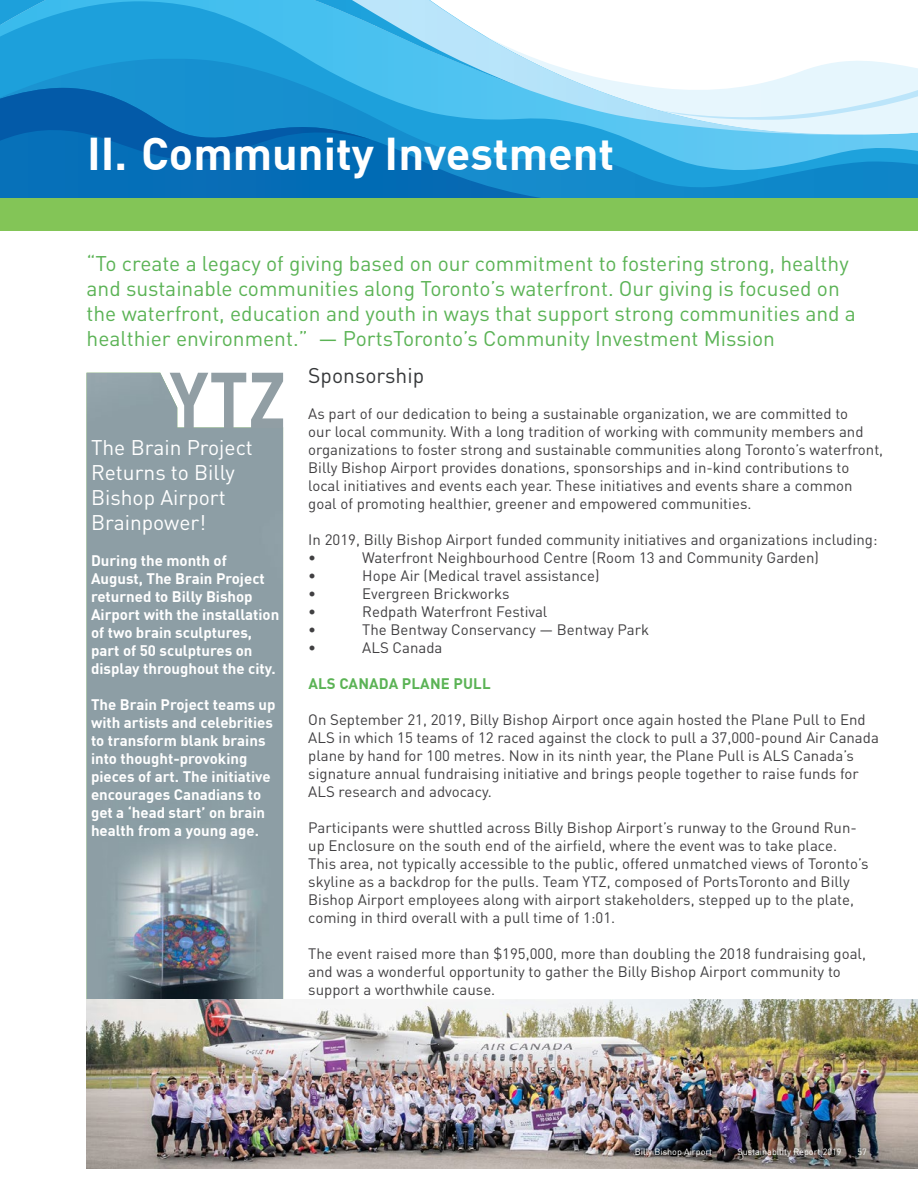
<style>
.page{position:relative;width:918px;height:1188px;background:#fff}
.page>*{position:absolute;margin:0;border:0;box-sizing:border-box;transform-origin:0 0}
.t1{font:700 45px "DINOT";color:#fff}
.t2{font:21px/25.2px "DINOT";color:#5bb355}
.t3{font:21px/25.2px "DINOT";color:#fff}
.t4{font:21px "DINOT";color:#36383a}
.t5{font:15px/18px "DINOT";color:#414042}
.t6{font:700 15px/18px "DINOT";color:#fff}
.t7{font:700 15px "DINOT";letter-spacing:.01em;color:#5bb355}
.t8{font:9px "DINOT";color:#fff}
</style>
<div class="page">
<svg style="left:550px;top:135px;width:368px;height:64px;background:#2ca1d8"></svg>
<svg style="left:0;top:88px;width:550px;height:111px;background:#1382c2"></svg>
<svg style="left:0;top:88px;width:371px;height:72px;background:#0b74bb"></svg>
<svg style="left:0;top:0;width:485px;height:88px;background:#3db0e3"></svg>
<svg style="left:485px;top:36px;width:433px;height:99px"></svg>
<div style="left:0;top:199px;width:918px;height:32px;background:#83c557"></div>
<img style="left:87px;top:373px;width:196px;height:627px">
<img style="left:87px;top:1000px;width:831px;height:168px">
<svg style="left:170px;top:373px;width:113px;height:55px"></svg>
<h1 class="t1" style="left:87px;top:119px;width:529px">II. Community Investment</h1>
<p class="t2" style="left:87px;top:250px;width:771px">“To create a legacy of giving based on our commitment to fostering strong, healthy and sustainable communities along Toronto’s waterfront. Our giving is focused on the waterfront, education and youth in ways that support strong communities and a healthier environment.” — PortsToronto’s Community Investment Mission</p>
<h2 class="t3" style="left:91px;top:434px;width:163px">The Brain Project<br>Returns to Billy<br>Bishop Airport<br>Brainpower!</h2>
<p class="t6" style="left:91px;top:550px;width:190px">During the month of<br>August, The Brain Project returned to Billy Bishop<br>Airport with the installation of two brain sculptures, part of 50 sculptures on display throughout the city.</p>
<p class="t6" style="left:91px;top:694px;width:186px">The Brain Project teams up with artists and celebrities to transform blank brains into thought-provoking pieces of art. The initiative encourages Canadians to get a ‘head start’ on brain health from a young age.</p>
<h2 class="t4" style="left:308px;top:362px;width:117px">Sponsorship</h2>
<p class="t5" style="left:308px;top:404px;width:576px">As part of our dedication to being a sustainable organization, we are committed to<br>our local community. With a long tradition of working with community members and organizations to foster strong and sustainable communities along Toronto’s waterfront, Billy Bishop Airport provides donations, sponsorships and in-kind contributions to local initiatives and events each year. These initiatives and events share a common goal of promoting healthier, greener and empowered communities.</p>
<p class="t5" style="left:308px;top:530px;width:571px">In 2019, Billy Bishop Airport funded community initiatives and organizations including: •</p>
<p class="t5" style="left:362px;top:548px;width:458px">Waterfront Neighbourhood Centre (Room 13 and Community Garden)</p>
<p class="t5" style="left:308px;top:566px;width:9px">•</p>
<p class="t5" style="left:362px;top:566px;width:239px">Hope Air (Medical travel assistance)</p>
<p class="t5" style="left:308px;top:584px;width:9px">•</p>
<p class="t5" style="left:362px;top:584px;width:149px">Evergreen Brickworks</p>
<p class="t5" style="left:308px;top:602px;width:9px">•</p>
<p class="t5" style="left:362px;top:602px;width:187px">Redpath Waterfront Festival</p>
<p class="t5" style="left:308px;top:620px;width:9px">•</p>
<p class="t5" style="left:362px;top:620px;width:288px">The Bentway Conservancy — Bentway Park</p>
<p class="t5" style="left:308px;top:638px;width:9px">•</p>
<p class="t5" style="left:362px;top:638px;width:82px">ALS Canada</p>
<p class="t7" style="left:308px;top:672px;width:184px">ALS CANADA PLANE PULL</p>
<p class="t5" style="left:308px;top:710px;width:572px">On September 21, 2019, Billy Bishop Airport once again hosted the Plane Pull to End ALS in which 15 teams of 12 raced against the clock to pull a 37,000-pound Air Canada plane by hand for 100 metres. Now in its ninth year, the Plane Pull is ALS Canada’s signature annual fundraising initiative and brings people together to raise funds for ALS research and advocacy.</p>
<p class="t5" style="left:308px;top:818px;width:562px">Participants were shuttled across Billy Bishop Airport’s runway to the Ground Run&shy;up Enclosure on the south end of the airfield, where the event was to take place.<br>This area, not typically accessible to the public, offered unmatched views of Toronto’s skyline as a backdrop for the pulls. Team YTZ, composed of PortsToronto and Billy Bishop Airport employees along with airport stakeholders, stepped up to the plate, coming in third overall with a pull time of 1:01.</p>
<p class="t5" style="left:308px;top:944px;width:559px">The event raised more than $195,000, more than doubling the 2018 fundraising goal, and was a wonderful opportunity to gather the Billy Bishop Airport community to support a worthwhile cause.</p>
<p class="t8" style="left:635px;top:1146px;width:208px">Billy Bishop Airport | Sustainability Report 2019</p>
<p class="t8" style="left:857px;top:1146px;width:11px">57</p>
</div>
